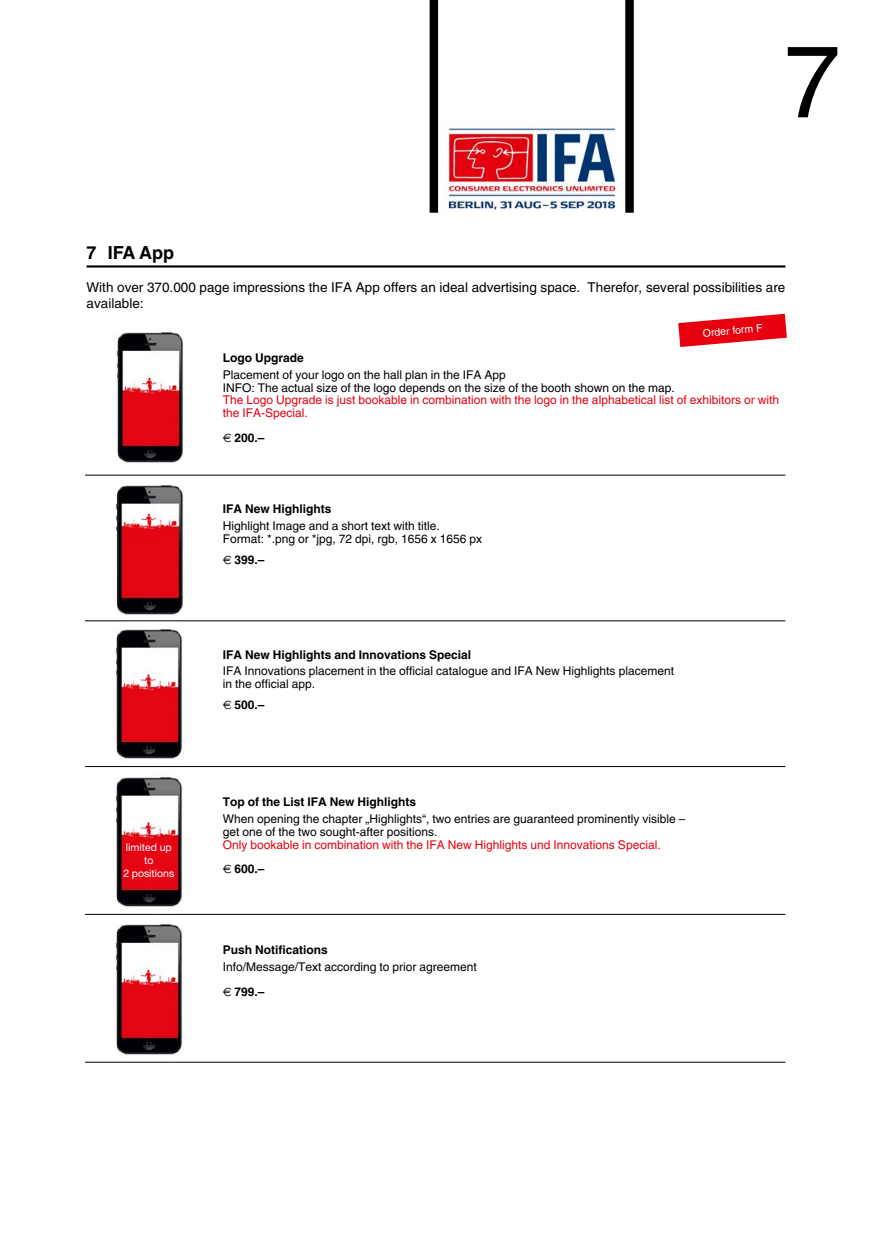
<style>
.page{position:relative;width:872px;height:1255px;background:#fff}
.page>*{position:absolute;margin:0;border:0;box-sizing:border-box;transform-origin:0 0}
.t1{font:102px "Helvetica LT Std";color:#000}
.t2{font:700 18px "Helvetica LT Std";color:#000}
.t3{font:13.5px/16.2px "Helvetica LT Std";color:#000}
.t4{font:12px/12.8px "Helvetica LT Std";color:#000}
.t5{font:12px/12.8px "Helvetica LT Std";color:#e7000e}
.t6{font:700 12px "Helvetica LT Std";color:#000}
.t7{font:10.5px/12.8px "Helvetica Neue LT Pro";color:#fff;text-align:center}
.t8{font:10.5px "Helvetica LT Std";color:#fff}
.s1{font-family:"Euro Sig";font-weight:400}
.s2{font-family:"Euro Sig";color:#000}
.s3{font-weight:700;color:#000}
.s4{font-family:"Euro Sig"}
.s5{font-weight:700}
</style>
<div class="page">
<div style="left:429px;top:0;width:9px;height:213px;background:#000"></div>
<div style="left:625px;top:0;width:9px;height:213px;background:#000"></div>
<hr style="left:87px;top:265px;width:698px;height:2px;background:#000">
<img style="left:441px;top:124px;width:175px;height:88px">
<hr style="left:85px;top:475px;width:700px;height:1px;background:#000">
<hr style="left:85px;top:620px;width:700px;height:1px;background:#000">
<hr style="left:85px;top:766px;width:700px;height:1px;background:#000">
<img style="left:115px;top:485px;width:69px;height:130px">
<img style="left:116px;top:332px;width:68px;height:131px">
<img style="left:115px;top:629px;width:68px;height:130px">
<hr style="left:85px;top:914px;width:700px;height:1px;background:#000">
<img style="left:115px;top:777px;width:68px;height:130px">
<hr style="left:85px;top:1061px;width:700px;height:1px;background:#000">
<img style="left:115px;top:924px;width:68px;height:131px">
<svg style="left:678px;top:314px;width:109px;height:33px"></svg>
<h1 class="t1" style="left:784px;top:22px;width:58px">7</h1>
<h2 class="t2" style="left:87px;top:242px;width:89px">7 IFA App</h2>
<p class="t3" style="left:87px;top:279px;width:700px">With over 370.000 page impressions the IFA App offers an ideal advertising space. Therefor, several possibilities are available:</p>
<p class="t8" style="left:702px;top:327px;width:61px;rotate:-5deg">Order form F</p>
<p class="t6" style="left:223px;top:350px;width:82px">Logo Upgrade</p>
<p class="t4" style="left:223px;top:368px;width:453px">Placement of your logo on the hall plan in the IFA App<br>INFO: The actual size of the logo depends on the size of the booth shown on the map.</p>
<p class="t5" style="left:223px;top:394px;width:558px">The Logo Upgrade is just bookable in combination with the logo in the alphabetical list of exhibitors or with the IFA-Special.</p>
<p class="t6" style="left:223px;top:430px;width:43px"><span class="s1">€</span> 200.–</p>
<p class="t6" style="left:223px;top:501px;width:110px">IFA New Highlights</p>
<p class="t4" style="left:223px;top:519px;width:261px">Highlight Image and a short text with title.<br>Format: *.png or *jpg, 72 dpi, rgb, 1656 x 1656 px</p>
<p class="t6" style="left:223px;top:552px;width:43px"><span class="s1">€</span> 399.–</p>
<p class="t7" style="left:123px;top:840px;width:53px">limited up to<br>2 positions</p>
<p class="t6" style="left:223px;top:647px;width:250px">IFA New Highlights and Innovations Special</p>
<p class="t4" style="left:223px;top:664px;width:453px">IFA Innovations placement in the official catalogue and IFA New Highlights placement in the official app.</p>
<p class="t6" style="left:223px;top:697px;width:43px"><span class="s1">€</span> 500.–</p>
<p class="t6" style="left:223px;top:794px;width:195px">Top of the List IFA New Highlights</p>
<p class="t4" style="left:223px;top:812px;width:464px">When opening the chapter „Highlights“, two entries are guaranteed prominently visible – get one of the two sought-after positions.</p>
<p class="t5" style="left:223px;top:832px;width:439px;line-height:24.8px">Only bookable in combination with the IFA New Highlights und Innovations Special. <span class="s2">€</span> <span class="s3">600.–</span></p>
<p class="t6" style="left:223px;top:942px;width:107px">Push Notifications</p>
<p class="t4" style="left:223px;top:954px;width:256px;line-height:24.8px">Info/Message/Text according to prior agreement <span class="s4">€</span> <span class="s5">799.–</span></p>
</div>
